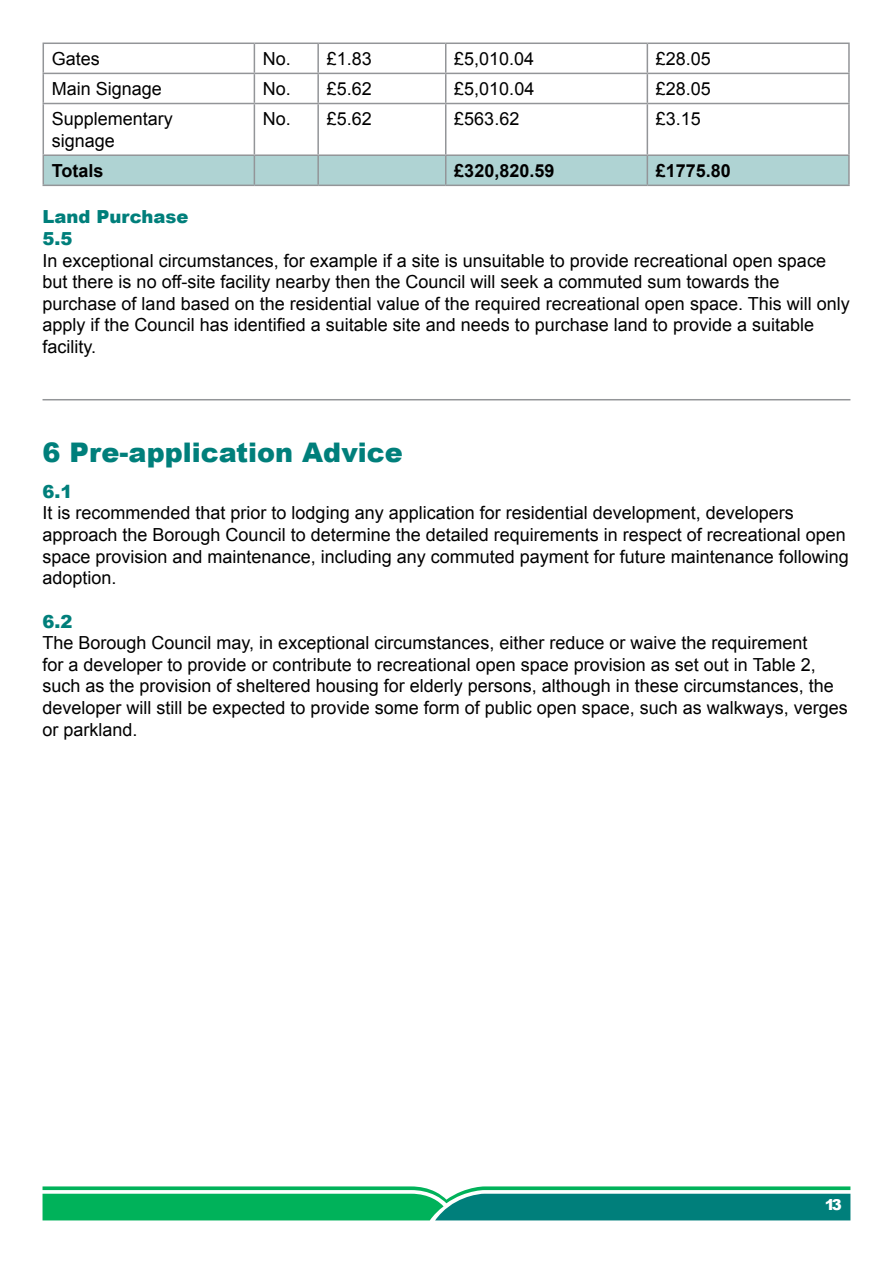
<style>
.page{position:relative;width:893px;height:1263px;background:#fff}
.page>*{position:absolute;margin:0;border:0;box-sizing:border-box;transform-origin:0 0}
.t1{font:900 27px "Arial";color:#007f7b}
.t2{font:18px/21.6px "Arial";color:#000}
.t3{font:700 18px "Arial";color:#000}
.t4{font:900 18px/21.6px "Arial";color:#007f7b}
.t5{font:900 15px "Arial";color:#fff}
</style>
<div class="page">
<svg style="left:43px;top:1186px;width:807px;height:34px;background:#22a87c"></svg>
<hr style="left:43px;top:43px;width:211px;height:1px;background:#939598">
<hr style="left:254px;top:43px;width:64px;height:1px;background:#939598">
<hr style="left:318px;top:43px;width:128px;height:1px;background:#939598">
<hr style="left:317px;top:44px;width:2px;height:29px;background:#939598">
<hr style="left:446px;top:43px;width:201px;height:1px;background:#939598">
<hr style="left:647px;top:43px;width:203px;height:1px;background:#939598">
<hr style="left:848px;top:44px;width:2px;height:29px;background:#939598">
<hr style="left:43px;top:73px;width:211px;height:1px;background:#939598">
<svg style="left:43px;top:44px;width:1px;height:59px"></svg>
<hr style="left:254px;top:73px;width:64px;height:1px;background:#939598">
<svg style="left:254px;top:44px;width:1px;height:59px"></svg>
<hr style="left:318px;top:73px;width:128px;height:1px;background:#939598">
<hr style="left:317px;top:74px;width:2px;height:29px;background:#939598">
<hr style="left:446px;top:73px;width:201px;height:1px;background:#939598">
<svg style="left:445px;top:44px;width:1px;height:59px"></svg>
<hr style="left:647px;top:73px;width:203px;height:1px;background:#939598">
<svg style="left:647px;top:44px;width:1px;height:59px"></svg>
<hr style="left:848px;top:74px;width:2px;height:29px;background:#939598">
<hr style="left:43px;top:103px;width:211px;height:1px;background:#939598">
<hr style="left:43px;top:104px;width:1px;height:50px;background:#939598">
<hr style="left:254px;top:103px;width:64px;height:1px;background:#939598">
<hr style="left:254px;top:104px;width:1px;height:50px;background:#939598">
<hr style="left:318px;top:103px;width:128px;height:1px;background:#939598">
<hr style="left:317px;top:104px;width:2px;height:50px;background:#939598">
<hr style="left:446px;top:103px;width:201px;height:1px;background:#939598">
<hr style="left:445px;top:104px;width:1px;height:50px;background:#939598">
<hr style="left:647px;top:103px;width:203px;height:1px;background:#939598">
<hr style="left:647px;top:104px;width:1px;height:50px;background:#939598">
<hr style="left:848px;top:104px;width:2px;height:50px;background:#939598">
<hr style="left:43px;top:154px;width:211px;height:2px;background:#939598">
<hr style="left:254px;top:154px;width:64px;height:2px;background:#939598">
<hr style="left:318px;top:154px;width:128px;height:2px;background:#939598">
<hr style="left:446px;top:154px;width:201px;height:2px;background:#939598">
<hr style="left:647px;top:154px;width:203px;height:2px;background:#939598">
<svg style="left:43px;top:155px;width:805px;height:30px;background:#adcfcf"></svg>
<hr style="left:848px;top:156px;width:2px;height:29px;background:#939598">
<hr style="left:43px;top:185px;width:211px;height:1px;background:#939598">
<hr style="left:254px;top:185px;width:64px;height:1px;background:#939598">
<hr style="left:318px;top:185px;width:128px;height:1px;background:#939598">
<hr style="left:446px;top:185px;width:201px;height:1px;background:#939598">
<hr style="left:647px;top:185px;width:203px;height:1px;background:#939598">
<hr style="left:43px;top:399px;width:807px;height:1px;background:#939598">
<p class="t2" style="left:52px;top:48px;width:50px">Gates</p>
<p class="t2" style="left:263px;top:48px;width:110px">No. £1.83</p>
<p class="t2" style="left:454px;top:48px;width:82px">£5,010.04</p>
<p class="t2" style="left:656px;top:48px;width:57px">£28.05</p>
<p class="t2" style="left:52px;top:78px;width:112px">Main Signage</p>
<p class="t2" style="left:263px;top:78px;width:110px">No. £5.62</p>
<p class="t2" style="left:454px;top:78px;width:82px">£5,010.04</p>
<p class="t2" style="left:656px;top:78px;width:57px">£28.05</p>
<p class="t2" style="left:52px;top:108px;width:123px">Supplementary signage</p>
<p class="t2" style="left:263px;top:108px;width:110px">No. £5.62</p>
<p class="t2" style="left:454px;top:108px;width:67px">£563.62</p>
<p class="t2" style="left:656px;top:108px;width:47px">£3.15</p>
<p class="t3" style="left:52px;top:159px;width:53px">Totals</p>
<p class="t3" style="left:454px;top:159px;width:102px">£320,820.59</p>
<p class="t3" style="left:656px;top:159px;width:77px">£1775.80</p>
<p class="t4" style="left:43px;top:205px;width:148px">Land Purchase<br>5.5</p>
<p class="t2" style="left:43px;top:250px;width:809px">In exceptional circumstances, for example if a site is unsuitable to provide recreational open space but there is no off-site facility nearby then the Council will seek a commuted sum towards the purchase of land based on the residential value of the required recreational open space. This will only apply if the Council has identified a suitable site and needs to purchase land to provide a suitable facility.</p>
<h1 class="t1" style="left:43px;top:432px;width:362px">6 Pre-application Advice</h1>
<p class="t4" style="left:43px;top:480px;width:32px">6.1</p>
<p class="t2" style="left:43px;top:503px;width:808px">It is recommended that prior to lodging any application for residential development, developers approach the Borough Council to determine the detailed requirements in respect of recreational open space provision and maintenance, including any commuted payment for future maintenance following adoption.</p>
<p class="t4" style="left:43px;top:610px;width:32px">6.2</p>
<p class="t2" style="left:43px;top:632px;width:807px">The Borough Council may, in exceptional circumstances, either reduce or waive the requirement<br>for a developer to provide or contribute to recreational open space provision as set out in Table 2, such as the provision of sheltered housing for elderly persons, although in these circumstances, the developer will still be expected to provide some form of public open space, such as walkways, verges or parkland.</p>
<p class="t5" style="left:825px;top:1194px;width:19px">13</p>
</div>
